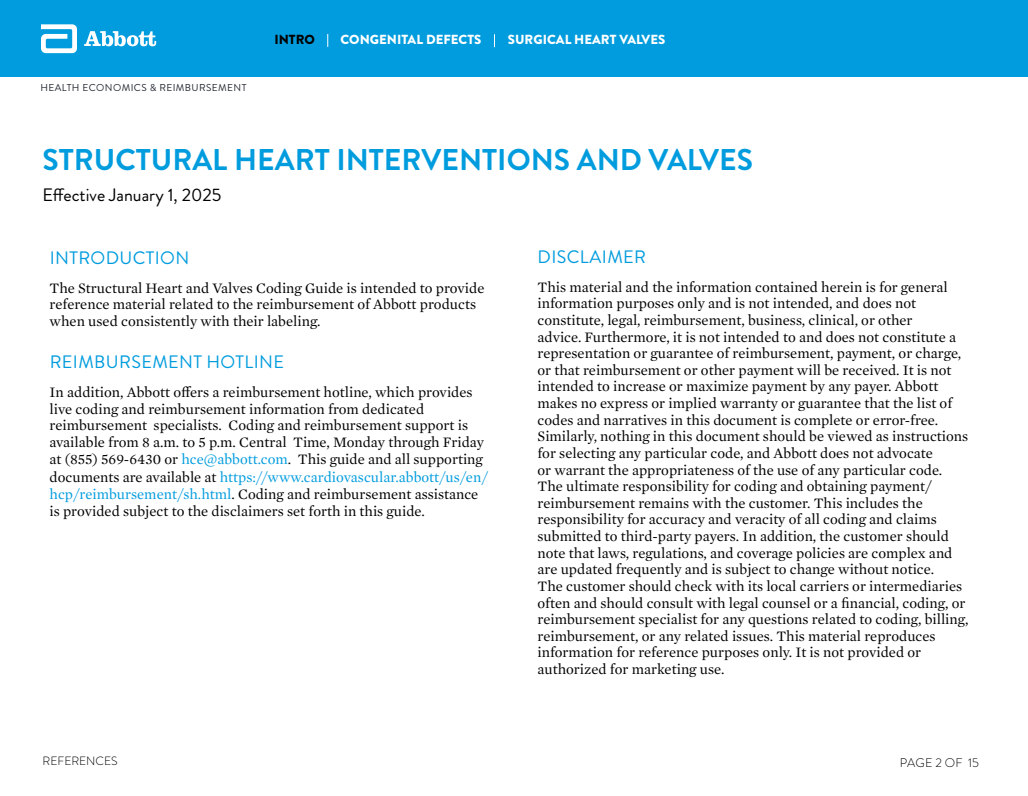
<style>
.page{position:relative;width:1028px;height:796px;background:#fff}
.page>*{position:absolute;margin:0;border:0;box-sizing:border-box;transform-origin:0 0}
.Paragraph_Style3{font:700 30px "Brandon Grotesque";color:#009cde}
.Paragraph_Style6{font:18px "Brandon Grotesque";letter-spacing:.02em;color:#009cde}
.Paragraph_Style3-2{font:18px "Brandon Grotesque";color:#000}
.Paragraph_Style1{font:14.7px/16.6px "Mercury Text G1";color:#000}
.Paragraph_Style8{font:14.7px/17px "Mercury Text G1";color:#000}
.Paragraph_Style7{font:14.7px/16.6px "Mercury Text G1";color:#000}
.t1{font:900 13.15px "Brandon Grotesque";color:#fff}
.t2{font:900 13.15px "Brandon Grotesque";color:#000}
.t3{font:300 12.5px "Brandon Grotesque";letter-spacing:.015em;color:#000}
.t4{font:300 12px "Brandon Grotesque";letter-spacing:-.005em;color:#000}
.t5{font:10px "Brandon Grotesque";letter-spacing:.04em;color:#222731}
.s1{color:#009cde}
</style>
<div class="page">
<div style="left:0;top:0;width:1028px;height:77px;background:#009cde"></div>
<svg style="left:41px;top:24px;width:36px;height:29px"></svg>
<svg style="left:84px;top:31px;width:72px;height:15px"></svg>
<svg style="left:494px;top:34px;width:1px;height:13px"></svg>
<svg style="left:327px;top:34px;width:1px;height:13px"></svg>
<p class="t5" style="left:40px;top:80px;width:208px">HEALTH ECONOMICS &amp; REIMBURSEMENT</p>
<p class="t2" style="left:274px;top:30px;width:42px">INTRO</p>
<p class="t1" style="left:341px;top:30px;width:142px">CONGENITAL DEFECTS</p>
<p class="t1" style="left:508px;top:30px;width:159px">SURGICAL HEART VALVES</p>
<p class="Paragraph_Style3" style="left:42px;top:139px;width:712px">STRUCTURAL HEART INTERVENTIONS AND VALVES</p>
<p class="Paragraph_Style3-2" style="left:42px;top:182px;width:180px">Effective January 1, 2025</p>
<p class="Paragraph_Style6" style="left:50px;top:246px;width:141px">INTRODUCTION</p>
<p class="Paragraph_Style7" style="left:50px;top:279px;width:436px">The Structural Heart and Valves Coding Guide is intended to provide reference material related to the reimbursement of Abbott products when used consistently with their labeling.</p>
<p class="Paragraph_Style6" style="left:50px;top:350px;width:236px">REIMBURSEMENT HOTLINE</p>
<p class="Paragraph_Style8" style="left:50px;top:383px;width:440px">In addition, Abbott offers a reimbursement hotline, which provides live coding and reimbursement information from dedicated reimbursement specialists. Coding and reimbursement support is available from 8 a.m. to 5 p.m. Central Time, Monday through Friday at (855) 569-6430 or <span class="s1">hce@abbott.com</span>. This guide and all supporting documents are available at <span class="s1">https://www.cardiovascular.abbott/us/en/ hcp/reimbursement/sh.html</span>. Coding and reimbursement assistance is provided subject to the disclaimers set forth in this guide.</p>
<p class="Paragraph_Style6" style="left:538px;top:245px;width:110px">DISCLAIMER</p>
<p class="Paragraph_Style1" style="left:537px;top:278px;width:432px">This material and the information contained herein is for general information purposes only and is not intended, and does not constitute, legal, reimbursement, business, clinical, or other<br>advice. Furthermore, it is not intended to and does not constitute a representation or guarantee of reimbursement, payment, or charge, or that reimbursement or other payment will be received. It is not intended to increase or maximize payment by any payer. Abbott makes no express or implied warranty or guarantee that the list of codes and narratives in this document is complete or error-free.<br>Similarly, nothing in this document should be viewed as instructions for selecting any particular code, and Abbott does not advocate<br>or warrant the appropriateness of the use of any particular code.<br>The ultimate responsibility for coding and obtaining payment/ reimbursement remains with the customer. This includes the responsibility for accuracy and veracity of all coding and claims submitted to third-party payers. In addition, the customer should note that laws, regulations, and coverage policies are complex and are updated frequently and is subject to change without notice.<br>The customer should check with its local carriers or intermediaries often and should consult with legal counsel or a financial, coding, or reimbursement specialist for any questions related to coding, billing, reimbursement, or any related issues. This material reproduces information for reference purposes only. It is not provided or authorized for marketing use.</p>
<p class="t4" style="left:43px;top:753px;width:77px">REFERENCES</p>
<p class="t3" style="left:900px;top:754px;width:81px">PAGE 2 OF 15</p>
</div>
